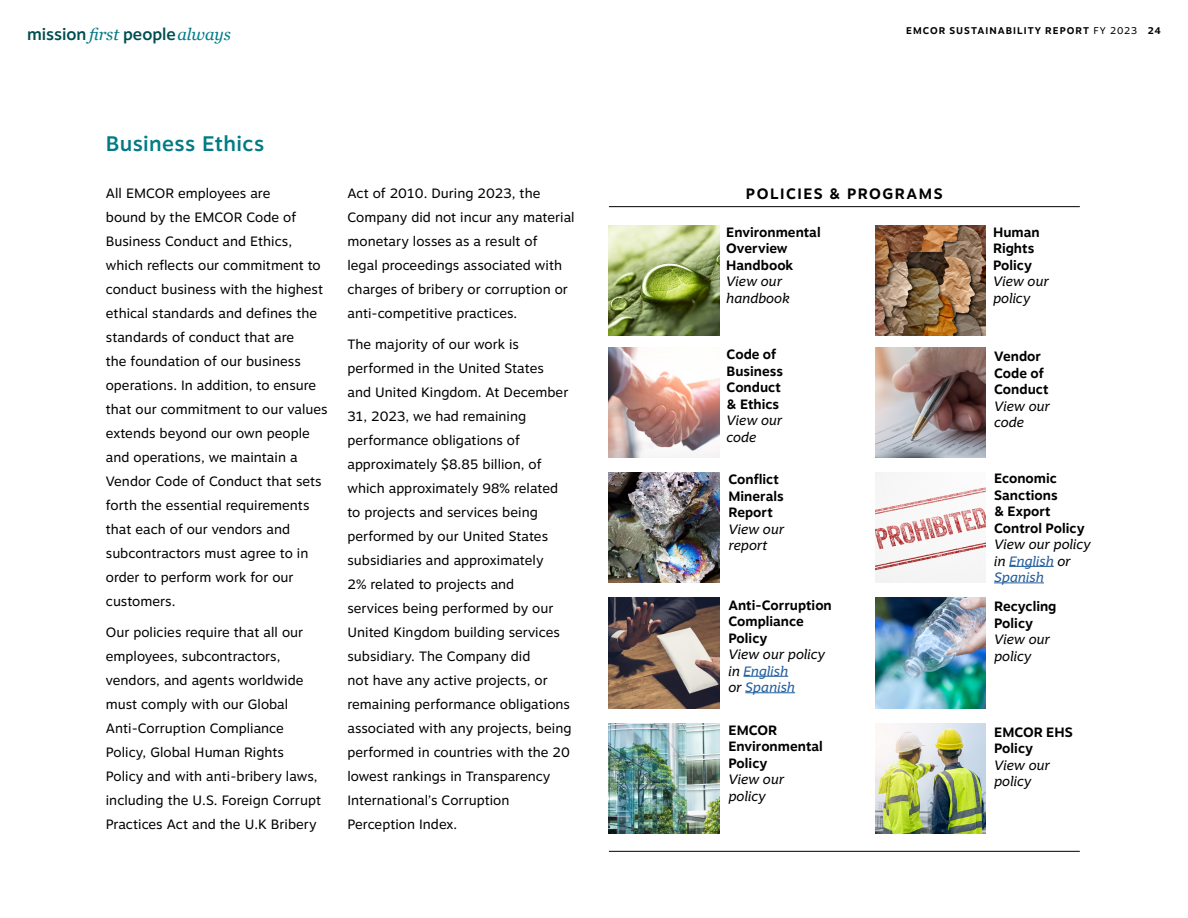
<style>
.page{position:relative;width:1188px;height:918px;background:#fff}
.page>*{position:absolute;margin:0;border:0;box-sizing:border-box;transform-origin:0 0}
.t1{font:500 21px "Motiva Sans";letter-spacing:.02em;color:#007b85}
.t2{font:500 16.5px "Motiva Sans";color:#004c4e}
.t3{font:700 15px "Motiva Sans";letter-spacing:.1em;color:#000}
.t4{font:13.5px/24px "Motiva Sans";letter-spacing:.005em;color:#000}
.t5{font:700 13.5px/16.5px "Motiva Sans";color:#000}
.t6{font:italic 13.5px/16.5px "Motiva Sans";letter-spacing:-.005em;color:#000}
.t7{font:700 9.75px "Motiva Sans";letter-spacing:.11em;color:#000}
.s1{font-family:"Georgia";font-weight:400;font-style:italic;color:#007b85}
.s2{font-weight:400}
.s3{color:#215e9e}
</style>
<div class="page">
<hr style="left:1009px;top:566px;width:45px;height:1px;background:#215e9e">
<hr style="left:994px;top:583px;width:50px;height:1px;background:#215e9e">
<hr style="left:744px;top:676px;width:44px;height:1px;background:#215e9e">
<hr style="left:745px;top:692px;width:50px;height:1px;background:#215e9e">
<hr style="left:609px;top:206px;width:471px;height:1px;background:#000">
<hr style="left:609px;top:851px;width:471px;height:1px;background:#000">
<img style="left:609px;top:225px;width:110px;height:111px">
<img style="left:609px;top:347px;width:110px;height:111px">
<img style="left:609px;top:473px;width:110px;height:110px">
<img style="left:609px;top:598px;width:110px;height:110px">
<img style="left:609px;top:723px;width:110px;height:110px">
<img style="left:876px;top:225px;width:110px;height:111px">
<img style="left:876px;top:347px;width:110px;height:111px">
<img style="left:876px;top:473px;width:110px;height:110px">
<img style="left:876px;top:598px;width:110px;height:110px">
<img style="left:876px;top:723px;width:110px;height:110px">
<p class="t2" style="left:27px;top:22px;width:205px">mission <span class="s1">first</span> people <span class="s1">always</span></p>
<p class="t7" style="left:906px;top:24px;width:256px">EMCOR SUSTAINABILITY REPORT <span class="s2">FY 2023</span> 24</p>
<h1 class="t1" style="left:106px;top:128px;width:160px">Business Ethics</h1>
<p class="t4" style="left:106px;top:181px;width:223px">All EMCOR employees are<br>bound by the EMCOR Code of<br>Business Conduct and Ethics, which reflects our commitment to conduct business with the highest ethical standards and defines the standards of conduct that are<br>the foundation of our business operations. In addition, to ensure that our commitment to our values extends beyond our own people and operations, we maintain a<br>Vendor Code of Conduct that sets forth the essential requirements that each of our vendors and subcontractors must agree to in order to perform work for our customers.</p>
<p class="t4" style="left:106px;top:620px;width:217px">Our policies require that all our employees, subcontractors, vendors, and agents worldwide must comply with our Global<br>Anti-Corruption Compliance<br>Policy, Global Human Rights<br>Policy and with anti-bribery laws, including the U.S. Foreign Corrupt<br>Practices Act and the U.K Bribery</p>
<p class="t4" style="left:347px;top:181px;width:229px">Act of 2010. During 2023, the<br>Company did not incur any material monetary losses as a result of<br>legal proceedings associated with charges of bribery or corruption or anti-competitive practices.</p>
<p class="t4" style="left:347px;top:332px;width:225px">The majority of our work is performed in the United States<br>and United Kingdom. At December<br>31, 2023, we had remaining performance obligations of approximately $8.85 billion, of which approximately 98% related to projects and services being performed by our United States subsidiaries and approximately<br>2% related to projects and<br>services being performed by our<br>United Kingdom building services subsidiary. The Company did<br>not have any active projects, or remaining performance obligations associated with any projects, being performed in countries with the 20 lowest rankings in Transparency<br>International’s Corruption<br>Perception Index.</p>
<p class="t3" style="left:746px;top:183px;width:198px">POLICIES &amp; PROGRAMS</p>
<p class="t5" style="left:726px;top:224px;width:96px">Environmental<br>Overview<br>Handbook</p>
<p class="t6" style="left:726px;top:273px;width:65px">View our handbook</p>
<p class="t5" style="left:727px;top:346px;width:58px">Code of<br>Business<br>Conduct &amp; Ethics</p>
<p class="t6" style="left:727px;top:412px;width:57px">View our code</p>
<p class="t5" style="left:728px;top:471px;width:57px">Conflict<br>Minerals<br>Report</p>
<p class="t6" style="left:728px;top:520px;width:57px">View our report</p>
<p class="t5" style="left:728px;top:596px;width:105px">Anti-Corruption<br>Compliance<br>Policy</p>
<p class="t6" style="left:728px;top:646px;width:98px">View our policy in <span class="s3">English<br></span>or <span class="s3">Spanish</span></p>
<p class="t5" style="left:728px;top:722px;width:96px">EMCOR<br>Environmental<br>Policy</p>
<p class="t6" style="left:728px;top:771px;width:57px">View our policy</p>
<p class="t5" style="left:993px;top:223px;width:48px">Human<br>Rights<br>Policy</p>
<p class="t6" style="left:993px;top:273px;width:57px">View our policy</p>
<p class="t5" style="left:994px;top:348px;width:56px">Vendor<br>Code of<br>Conduct</p>
<p class="t6" style="left:994px;top:397px;width:57px">View our code</p>
<p class="t5" style="left:994px;top:470px;width:92px">Economic<br>Sanctions<br>&amp; Export<br>Control Policy</p>
<p class="t6" style="left:994px;top:536px;width:98px">View our policy in <span class="s3">English</span> or<br><span class="s3">Spanish</span></p>
<p class="t5" style="left:994px;top:598px;width:64px">Recycling<br>Policy</p>
<p class="t6" style="left:994px;top:631px;width:57px">View our policy</p>
<p class="t5" style="left:994px;top:723px;width:80px">EMCOR EHS<br>Policy</p>
<p class="t6" style="left:994px;top:756px;width:57px">View our policy</p>
</div>
